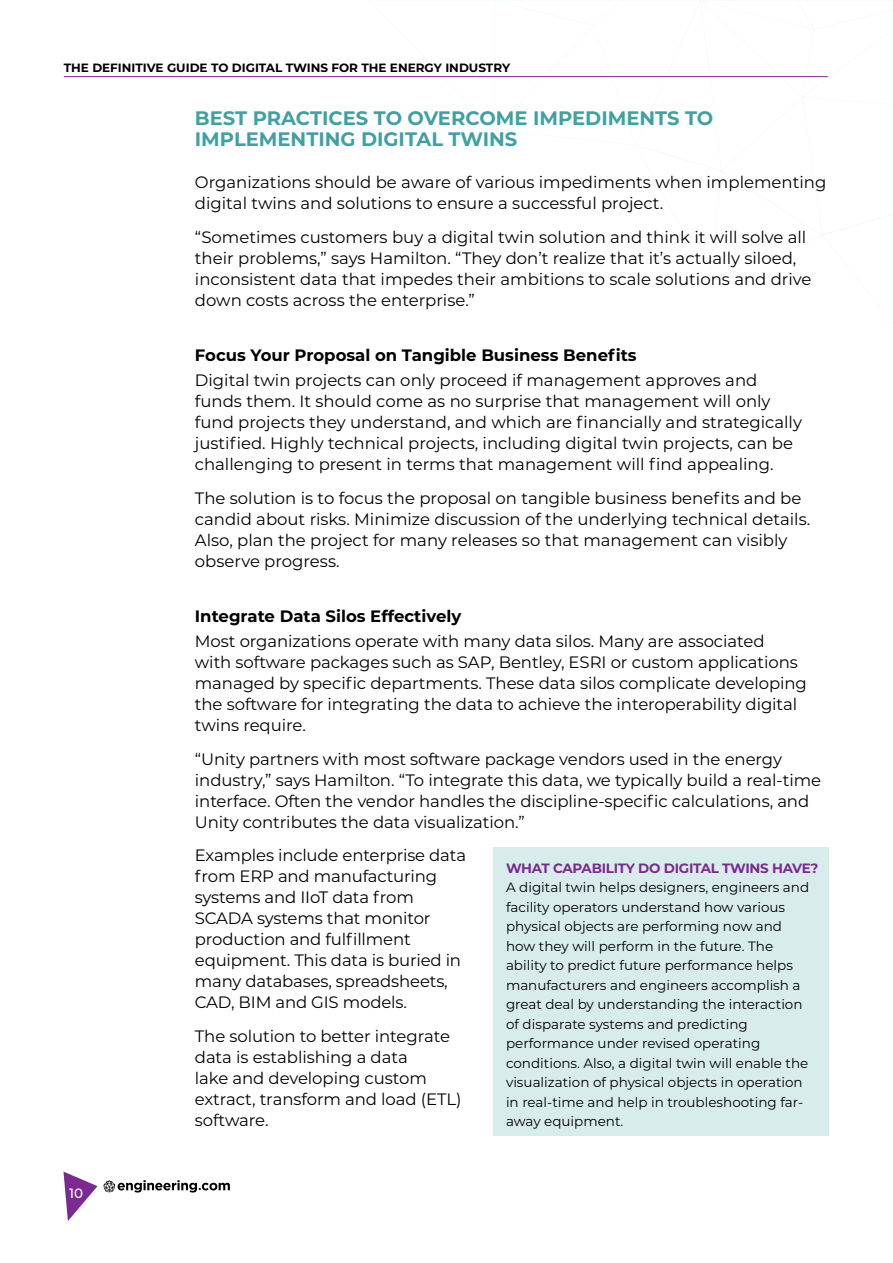
<style>
.page{position:relative;width:893px;height:1263px;background:#fff}
.page>*{position:absolute;margin:0;border:0;box-sizing:border-box;transform-origin:0 0}
.t1{font:700 19.5px/21px "Montserrat";color:#3fa1a1}
.t2{font:16.5px/21px "Montserrat";letter-spacing:-.005em;color:#000}
.t3{font:700 16.5px "Montserrat";color:#000}
.t4{font:13.5px/19.5px "Montserrat";color:#000}
.t5{font:700 13.5px "Montserrat";letter-spacing:-.02em;color:#7a2a90}
.t6{font:500 13.5px "Montserrat";color:#fff}
.t7{font:700 12px "Montserrat";color:#000}
</style>
<div class="page">
<svg style="left:63px;top:1171px;width:34px;height:50px"></svg>
<hr style="left:64px;top:76px;width:764px;height:1px;background:#7a2a90">
<svg style="left:104px;top:1180px;width:126px;height:12px"></svg>
<div style="left:493px;top:847px;width:336px;height:288px;background:#d8ecec"></div>
<p class="t7" style="left:64px;top:59px;width:448px">THE DEFINITIVE GUIDE TO DIGITAL TWINS FOR THE ENERGY INDUSTRY</p>
<p class="t1" style="left:195px;top:107px;width:520px">BEST PRACTICES TO OVERCOME IMPEDIMENTS TO<br>IMPLEMENTING DIGITAL TWINS</p>
<p class="t2" style="left:195px;top:171px;width:633px">Organizations should be aware of various impediments when implementing digital twins and solutions to ensure a successful project.</p>
<p class="t2" style="left:195px;top:226px;width:618px">“Sometimes customers buy a digital twin solution and think it will solve all their problems,” says Hamilton. “They don’t realize that it’s actually siloed, inconsistent data that impedes their ambitions to scale solutions and drive down costs across the enterprise.”</p>
<p class="t3" style="left:195px;top:343px;width:443px">Focus Your Proposal on Tangible Business Benefits</p>
<p class="t2" style="left:195px;top:369px;width:609px">Digital twin projects can only proceed if management approves and funds them. It should come as no surprise that management will only fund projects they understand, and which are financially and strategically justified. Highly technical projects, including digital twin projects, can be challenging to present in terms that management will find appealing.</p>
<p class="t2" style="left:195px;top:487px;width:617px">The solution is to focus the proposal on tangible business benefits and be candid about risks. Minimize discussion of the underlying technical details.<br>Also, plan the project for many releases so that management can visibly observe progress.</p>
<p class="t3" style="left:195px;top:604px;width:268px">Integrate Data Silos Effectively</p>
<p class="t2" style="left:195px;top:630px;width:613px">Most organizations operate with many data silos. Many are associated<br>with software packages such as SAP, Bentley, ESRI or custom applications managed by specific departments. These data silos complicate developing the software for integrating the data to achieve the interoperability digital twins require.</p>
<p class="t2" style="left:195px;top:748px;width:628px">“Unity partners with most software package vendors used in the energy industry,” says Hamilton. “To integrate this data, we typically build a real-time interface. Often the vendor handles the discipline-specific calculations, and Unity contributes the data visualization.”</p>
<p class="t2" style="left:195px;top:844px;width:273px">Examples include enterprise data from ERP and manufacturing systems and IIoT data from<br>SCADA systems that monitor production and fulfillment equipment. This data is buried in many databases, spreadsheets,<br>CAD, BIM and GIS models.</p>
<p class="t2" style="left:195px;top:1025px;width:268px">The solution to better integrate data is establishing a data<br>lake and developing custom extract, transform and load (ETL) software.</p>
<p class="t5" style="left:506px;top:858px;width:314px">WHAT CAPABILITY DO DIGITAL TWINS HAVE?</p>
<p class="t4" style="left:506px;top:877px;width:305px">A digital twin helps designers, engineers and facility operators understand how various physical objects are performing now and how they will perform in the future. The ability to predict future performance helps manufacturers and engineers accomplish a great deal by understanding the interaction of disparate systems and predicting performance under revised operating conditions. Also, a digital twin will enable the visualization of physical objects in operation in real-time and help in troubleshooting far&shy;away equipment.</p>
<p class="t6" style="left:69px;top:1184px;width:15px">10</p>
</div>
